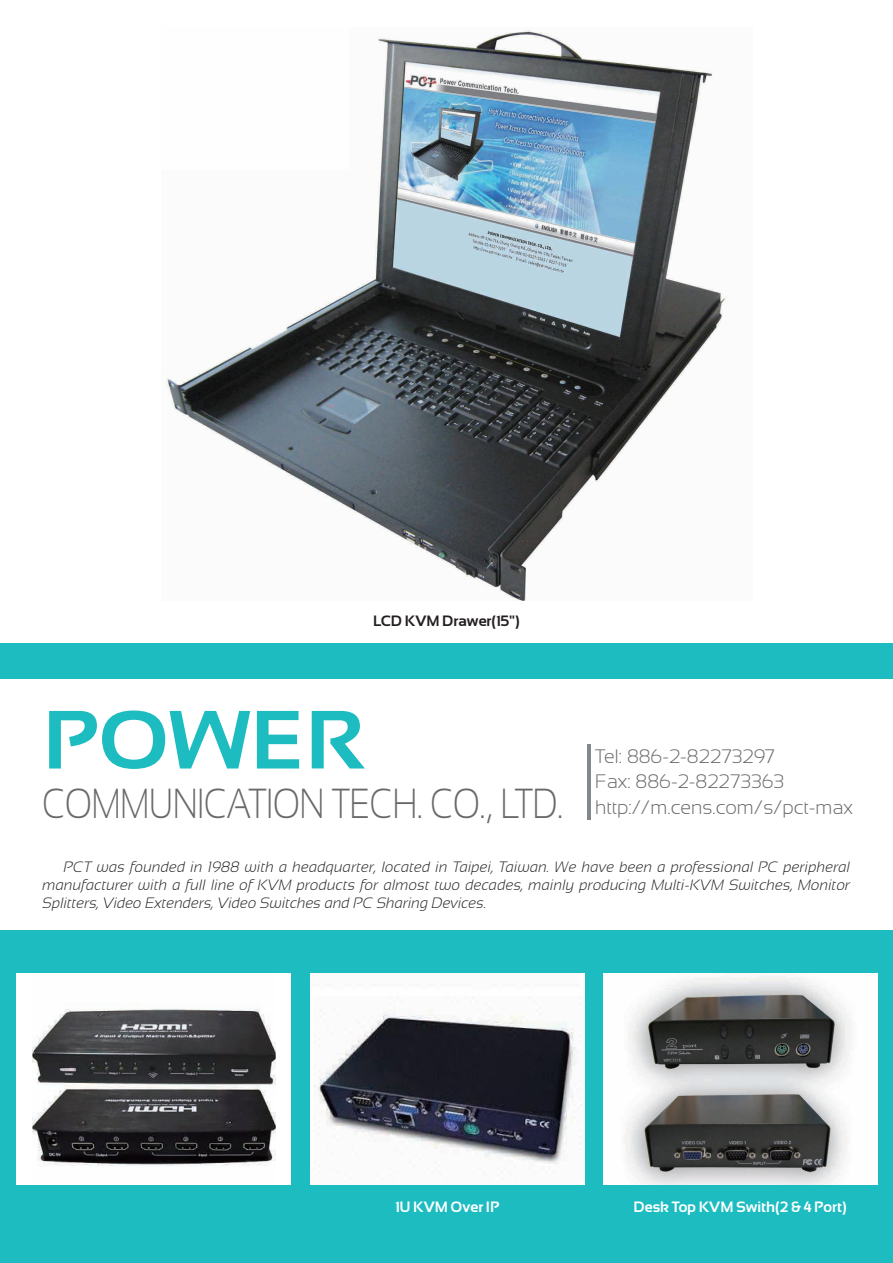
<style>
.page{position:relative;width:893px;height:1263px;background:#fff}
.page>*{position:absolute;margin:0;border:0;box-sizing:border-box;transform-origin:0 0}
.t1{font:700 82.5px "Sansation";color:#1cbcc1;scale:1.1 1}
.t2{font:300 42px "Sansation";color:#69696c;scale:.8 1}
.t3{font:300 19.5px/25.5px "Sansation";color:#69696c}
.t4{font:italic 300 15px/18px "Sansation";color:#231f20;text-align:justify}
.t5{font:700 15px "Sansation";color:#fff}
.t6{font:700 15px "Sansation";color:#231f20}
</style>
<div class="page">
<img style="left:166px;top:30px;width:560px;height:571px">
<div style="left:0;top:643px;width:893px;height:620px;background:#1cbcc1"></div>
<div style="left:0;top:679px;width:893px;height:251px;background:#fff"></div>
<div style="left:17px;top:973px;width:274px;height:212px;background:#fff"></div>
<img style="left:32px;top:1009px;width:243px;height:157px">
<img style="left:310px;top:973px;width:274px;height:212px">
<img style="left:604px;top:973px;width:274px;height:212px">
<hr style="left:587px;top:744px;width:3px;height:76px;background:#83878b">
<p class="t6" style="left:373px;top:613px;width:148px">LCD KVM Drawer(15")</p>
<h1 class="t1" style="left:43px;top:694px;width:296px">POWER</h1>
<h2 class="t2" style="left:43px;top:780px;width:652px">COMMUNICATION TECH. CO., LTD.</h2>
<h3 class="t3" style="left:595px;top:743px;width:259px">Tel: 886-2-82273297<br>Fax: 886-2-82273363 http://m.cens.com/s/pct-max</h3>
<p class="t4" style="left:43px;top:858px;width:809px;text-indent:21px">PCT was founded in 1988 with a headquarter, located in Taipei, Taiwan. We have been a professional PC peripheral manufacturer with a full line of KVM products for almost two decades, mainly producing Multi-KVM Switches, Monitor Splitters, Video Extenders, Video Switches and PC Sharing Devices.</p>
<p class="t5" style="left:395px;top:1199px;width:106px">1U KVM Over IP</p>
<p class="t5" style="left:634px;top:1199px;width:215px">Desk Top KVM Swith(2 &amp; 4 Port)</p>
</div>
